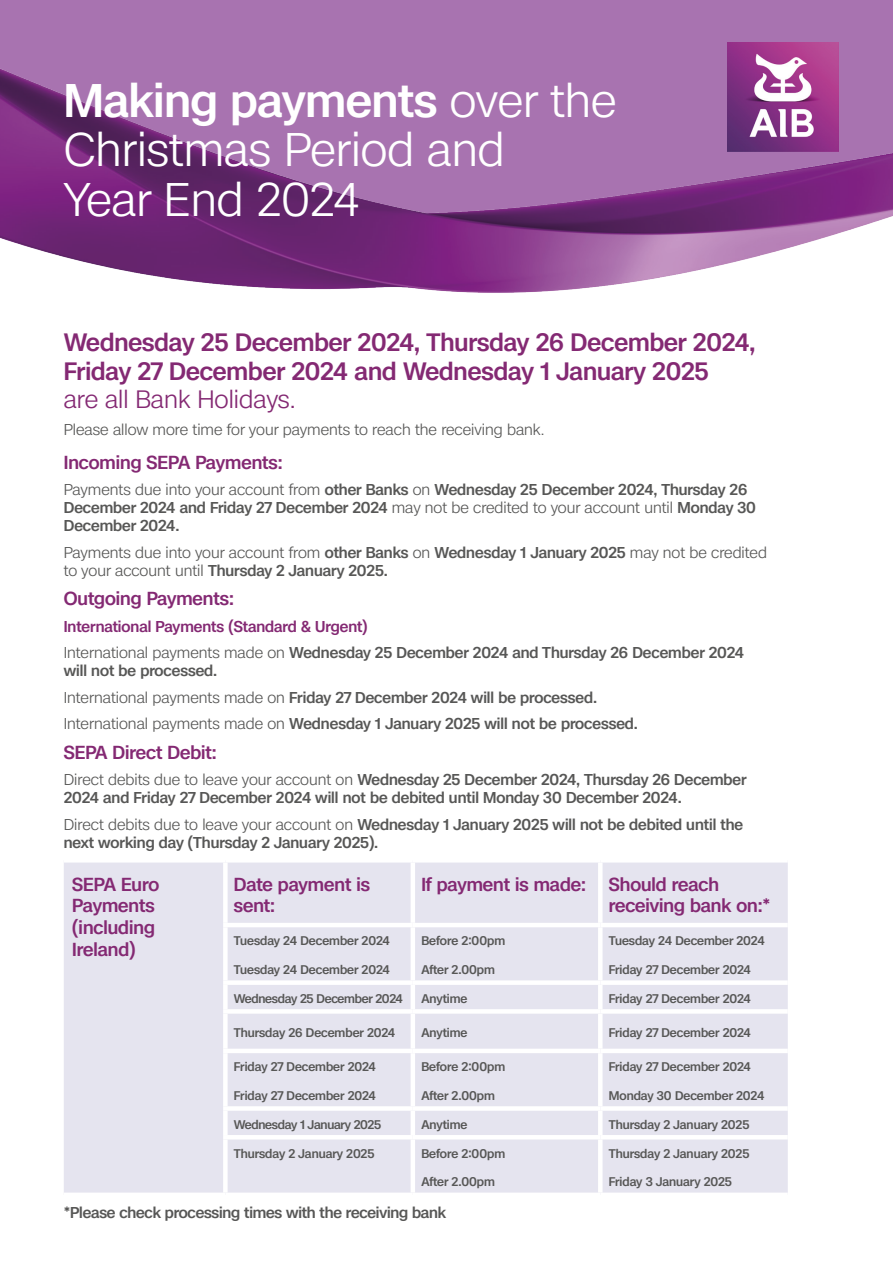
<style>
.page{position:relative;width:893px;height:1263px;background:#fff}
.page>*{position:absolute;margin:0;border:0;box-sizing:border-box;transform-origin:0 0}
.A4_Main_Heading__Core_Purple{font:300 45px/49.5px "AIB Case";color:#fff}
.Body_heading{font:500 24px/28.5px "AIB Case";color:#842973}
.Body_Sub_Heading_1{font:500 18px/21.6px "AIB Case";color:#842973}
.Bullets{font:500 15px/18px "AIB Case";color:#575756}
.Bullets-2{font:300 15px/18px "AIB Case";color:#575756}
.Bullets-3{font:500 15px "AIB Case";color:#842973}
.t1{font:500 12px "AIB Case";color:#575756}
.t2{font:500 12px "AIB Case";letter-spacing:-.02em;color:#575756}
.s1{font-weight:500}
.s2{font-weight:300}
</style>
<div class="page">
<div style="left:0;top:0;width:893px;height:33px;background:#a873b0"></div>
<img style="left:0;top:33px;width:893px;height:260px">
<div style="left:64px;top:862px;width:724px;height:330px;background:#e5e4ef"></div>
<div style="left:223px;top:862px;width:5px;height:61px;background:#fff"></div>
<hr style="left:411px;top:862px;width:4px;height:61px;background:#fff">
<div style="left:598px;top:862px;width:5px;height:61px;background:#fff"></div>
<hr style="left:223px;top:923px;width:190px;height:4px;background:#fff">
<div style="left:223px;top:927px;width:5px;height:53px;background:#fff"></div>
<hr style="left:413px;top:923px;width:187px;height:4px;background:#fff">
<hr style="left:411px;top:927px;width:4px;height:53px;background:#fff">
<hr style="left:600px;top:923px;width:188px;height:4px;background:#fff">
<div style="left:598px;top:927px;width:5px;height:53px;background:#fff"></div>
<div style="left:223px;top:980px;width:190px;height:5px;background:#fff"></div>
<div style="left:223px;top:985px;width:5px;height:24px;background:#fff"></div>
<div style="left:413px;top:980px;width:187px;height:5px;background:#fff"></div>
<hr style="left:411px;top:985px;width:4px;height:24px;background:#fff">
<div style="left:600px;top:980px;width:188px;height:5px;background:#fff"></div>
<div style="left:598px;top:985px;width:5px;height:24px;background:#fff"></div>
<div style="left:223px;top:1009px;width:190px;height:5px;background:#fff"></div>
<div style="left:223px;top:1014px;width:5px;height:35px;background:#fff"></div>
<div style="left:413px;top:1009px;width:187px;height:5px;background:#fff"></div>
<hr style="left:411px;top:1014px;width:4px;height:35px;background:#fff">
<div style="left:600px;top:1009px;width:188px;height:5px;background:#fff"></div>
<div style="left:598px;top:1014px;width:5px;height:35px;background:#fff"></div>
<hr style="left:223px;top:1049px;width:190px;height:4px;background:#fff">
<div style="left:223px;top:1053px;width:5px;height:53px;background:#fff"></div>
<hr style="left:413px;top:1049px;width:187px;height:4px;background:#fff">
<hr style="left:411px;top:1053px;width:4px;height:53px;background:#fff">
<hr style="left:600px;top:1049px;width:188px;height:4px;background:#fff">
<div style="left:598px;top:1053px;width:5px;height:53px;background:#fff"></div>
<div style="left:223px;top:1106px;width:190px;height:5px;background:#fff"></div>
<div style="left:223px;top:1111px;width:5px;height:24px;background:#fff"></div>
<div style="left:413px;top:1106px;width:187px;height:5px;background:#fff"></div>
<hr style="left:411px;top:1111px;width:4px;height:24px;background:#fff">
<div style="left:600px;top:1106px;width:188px;height:5px;background:#fff"></div>
<div style="left:598px;top:1111px;width:5px;height:24px;background:#fff"></div>
<hr style="left:223px;top:1135px;width:190px;height:4px;background:#fff">
<div style="left:223px;top:1139px;width:5px;height:53px;background:#fff"></div>
<hr style="left:413px;top:1135px;width:187px;height:4px;background:#fff">
<hr style="left:411px;top:1139px;width:4px;height:53px;background:#fff">
<hr style="left:600px;top:1135px;width:188px;height:4px;background:#fff">
<div style="left:598px;top:1139px;width:5px;height:53px;background:#fff"></div>
<img style="left:727px;top:42px;width:111px;height:110px">
<p class="A4_Main_Heading__Core_Purple" style="left:64px;top:75px;width:554px"><span class="s1">Making payments</span> over the<br>Christmas Period and<br>Year End 2024</p>
<p class="Body_heading" style="left:64px;top:328px;width:693px">Wednesday 25 December 2024, Thursday 26 December 2024,<br>Friday 27 December 2024 and Wednesday 1 January 2025<br><span class="s2">are all Bank Holidays.</span></p>
<p class="Bullets-2" style="left:64px;top:420px;width:482px">Please allow more time for your payments to reach the receiving bank.</p>
<p class="Body_Sub_Heading_1" style="left:64px;top:451px;width:220px">Incoming SEPA Payments:</p>
<p class="Bullets" style="left:64px;top:480px;width:694px"><span class="s2">Payments due into your account from</span> other Banks <span class="s2">on</span> Wednesday 25 December 2024, Thursday 26<br>December 2024 and Friday 27 December 2024 <span class="s2">may not be credited to your account until</span> Monday 30<br>December 2024.</p>
<p class="Bullets-2" style="left:64px;top:543px;width:705px">Payments due into your account from <span class="s1">other Banks</span> on <span class="s1">Wednesday 1 January 2025</span> may not be credited to your account until <span class="s1">Thursday 2 January 2025.</span></p>
<p class="Body_Sub_Heading_1" style="left:64px;top:587px;width:172px">Outgoing Payments:</p>
<p class="Bullets-3" style="left:64px;top:615px;width:305px">International Payments (Standard &amp; Urgent)</p>
<p class="Bullets" style="left:64px;top:643px;width:682px"><span class="s2">International payments made on</span> Wednesday 25 December 2024 and Thursday 26 December 2024 will not be processed.</p>
<p class="Bullets" style="left:64px;top:688px;width:535px"><span class="s2">International payments made on</span> Friday 27 December 2024 will be processed.</p>
<p class="Bullets" style="left:64px;top:714px;width:576px"><span class="s2">International payments made on</span> Wednesday 1 January 2025 will not be processed.</p>
<p class="Body_Sub_Heading_1" style="left:64px;top:741px;width:155px">SEPA Direct Debit:</p>
<p class="Bullets" style="left:64px;top:770px;width:684px"><span class="s2">Direct debits due to leave your account on</span> Wednesday 25 December 2024, Thursday 26 December<br>2024 and Friday 27 December 2024 will not be debited until Monday 30 December 2024.</p>
<p class="Bullets" style="left:64px;top:815px;width:681px"><span class="s2">Direct debits due to leave your account on</span> Wednesday 1 January 2025 will not be debited until the next working day (Thursday 2 January 2025).</p>
<p class="Body_Sub_Heading_1" style="left:72px;top:873px;width:88px">SEPA Euro<br>Payments (including<br>Ireland)</p>
<p class="Body_Sub_Heading_1" style="left:234px;top:873px;width:138px">Date payment is sent:</p>
<p class="Body_Sub_Heading_1" style="left:421px;top:873px;width:166px">If payment is made:</p>
<p class="Body_Sub_Heading_1" style="left:609px;top:873px;width:163px">Should reach receiving bank on:*</p>
<p class="t1" style="left:421px;top:932px;width:85px">Before 2:00pm</p>
<p class="t1" style="left:421px;top:961px;width:75px">After 2.00pm</p>
<p class="t1" style="left:234px;top:932px;width:157px">Tuesday 24 December 2024</p>
<p class="t1" style="left:234px;top:961px;width:157px">Tuesday 24 December 2024</p>
<p class="t1" style="left:609px;top:932px;width:157px">Tuesday 24 December 2024</p>
<p class="t1" style="left:609px;top:961px;width:144px">Friday 27 December 2024</p>
<p class="t2" style="left:234px;top:989px;width:171px">Wednesday 25 December 2024</p>
<p class="t1" style="left:421px;top:989px;width:48px">Anytime</p>
<p class="t1" style="left:609px;top:989px;width:144px">Friday 27 December 2024</p>
<p class="t1" style="left:234px;top:1023px;width:163px">Thursday 26 December 2024</p>
<p class="t1" style="left:421px;top:1023px;width:48px">Anytime</p>
<p class="t1" style="left:609px;top:1023px;width:144px">Friday 27 December 2024</p>
<p class="t1" style="left:234px;top:1058px;width:144px">Friday 27 December 2024</p>
<p class="t1" style="left:234px;top:1086px;width:144px">Friday 27 December 2024</p>
<p class="t1" style="left:421px;top:1058px;width:85px">Before 2:00pm</p>
<p class="t1" style="left:421px;top:1086px;width:75px">After 2.00pm</p>
<p class="t1" style="left:609px;top:1058px;width:144px">Friday 27 December 2024</p>
<p class="t1" style="left:609px;top:1086px;width:157px">Monday 30 December 2024</p>
<p class="t2" style="left:234px;top:1115px;width:149px">Wednesday 1 January 2025</p>
<p class="t1" style="left:421px;top:1115px;width:48px">Anytime</p>
<p class="t1" style="left:609px;top:1115px;width:142px">Thursday 2 January 2025</p>
<p class="t1" style="left:234px;top:1144px;width:142px">Thursday 2 January 2025</p>
<p class="t1" style="left:421px;top:1144px;width:85px">Before 2:00pm</p>
<p class="t1" style="left:421px;top:1173px;width:75px">After 2.00pm</p>
<p class="t1" style="left:609px;top:1144px;width:142px">Thursday 2 January 2025</p>
<p class="t1" style="left:609px;top:1173px;width:125px">Friday 3 January 2025</p>
<p class="Bullets" style="left:64px;top:1203px;width:384px">*Please check processing times with the receiving bank</p>
</div>
